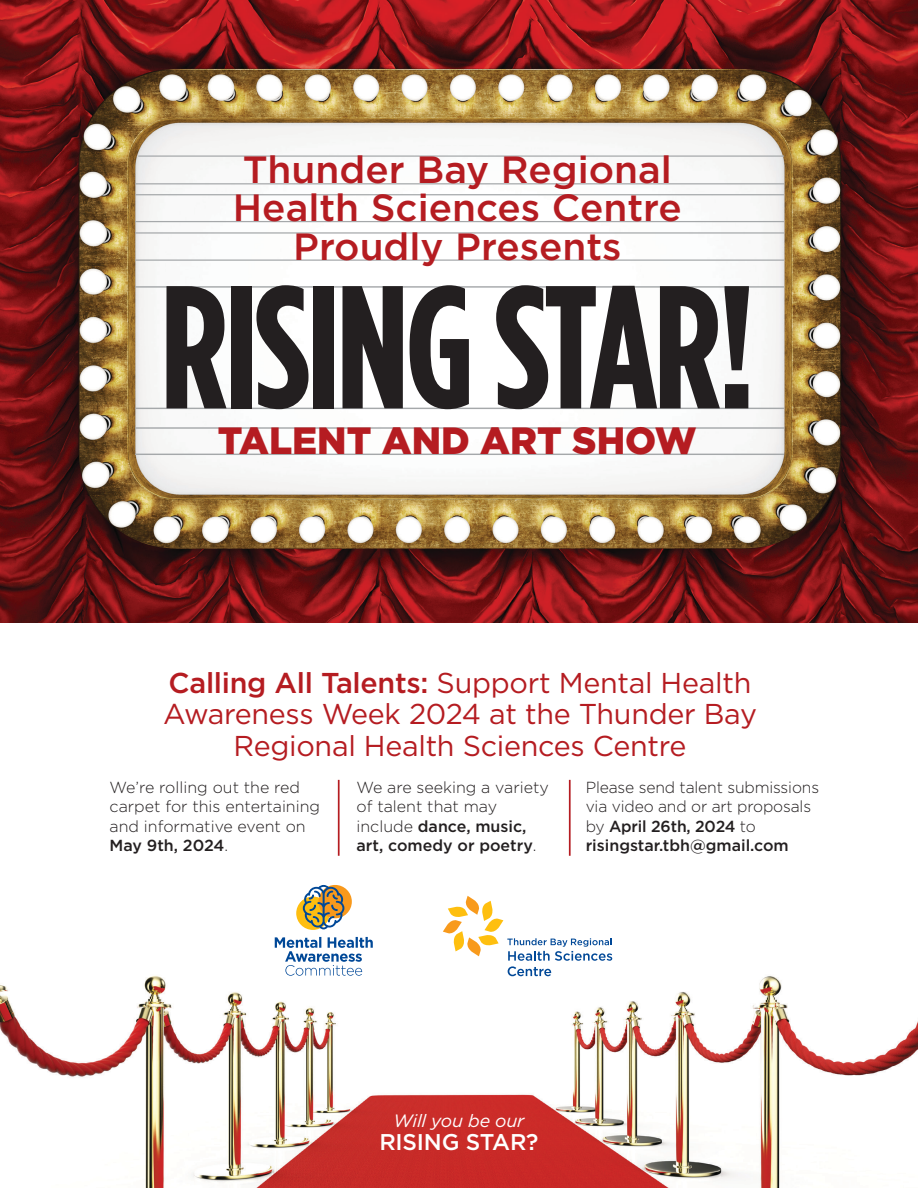
<style>
.page{position:relative;width:918px;height:1188px;background:#fff}
.page>*{position:absolute;margin:0;border:0;box-sizing:border-box;transform-origin:0 0}
.t1{font:700 174.6px "Gotham Condensed";letter-spacing:-.02em;color:#231f20}
.t2{font:500 37.95px/38.4px "Gotham";color:#b51c21;text-align:center}
.t3{font:900 37.95px "Gotham";color:#b51c21}
.t4{font:28.65px/31.3px "Gotham";letter-spacing:-.01em;color:#b51c21;text-align:center}
.t5{font:500 22.8px "Gotham";letter-spacing:-.01em;color:#fff}
.t6{font:italic 17.85px "Gotham";letter-spacing:-.01em;color:#fff}
.t7{font:300 16.05px/19.5px "Gotham";color:#231f20}
.s1{font-weight:500}
</style>
<div class="page">
<img style="left:0;top:929px;width:918px;height:259px">
<img style="left:0;top:0;width:918px;height:622px">
<svg style="left:443px;top:896px;width:169px;height:80px"></svg>
<hr style="left:135px;top:408px;width:649px;height:1px;background:#a5a8aa">
<hr style="left:135px;top:286px;width:649px;height:2px;background:#a5a8aa">
<hr style="left:135px;top:260px;width:649px;height:1px;background:#a5a8aa">
<hr style="left:135px;top:232px;width:649px;height:2px;background:#a5a8aa">
<hr style="left:135px;top:427px;width:649px;height:2px;background:#a5a8aa">
<hr style="left:135px;top:454px;width:649px;height:1px;background:#a5a8aa">
<hr style="left:135px;top:221px;width:649px;height:1px;background:#a5a8aa">
<hr style="left:135px;top:194px;width:649px;height:1px;background:#a5a8aa">
<hr style="left:135px;top:183px;width:649px;height:1px;background:#a5a8aa">
<hr style="left:138px;top:155px;width:646px;height:2px;background:#a5a8aa">
<hr style="left:338px;top:780px;width:2px;height:76px;background:#b51c21">
<hr style="left:569px;top:780px;width:2px;height:76px;background:#b51c21">
<div style="left:296px;top:897px;width:34px;height:33px;background:#febe10;border-radius:50%"></div>
<div style="left:318px;top:885px;width:34px;height:33px;background:#f8991c;border-radius:50%"></div>
<svg style="left:275px;top:937px;width:98px;height:39px"></svg>
<svg style="left:303px;top:885px;width:41px;height:44px"></svg>
<p class="t2" style="left:233px;top:149px;width:450px">Thunder Bay Regional<br>Health Sciences Centre<br>Proudly Presents</p>
<p class="t1" style="left:160px;top:245px;width:597px">RISING STAR!</p>
<p class="t3" style="left:218px;top:415px;width:481px">TALENT AND ART SHOW</p>
<p class="t4" style="left:163px;top:667px;width:595px"><span class="s1">Calling All Talents:</span> Support Mental Health<br>Awareness Week 2024 at the Thunder Bay<br>Regional Health Sciences Centre</p>
<p class="t7" style="left:110px;top:777px;width:212px">We’re rolling out the red carpet for this entertaining and informative event on<br><span class="s1">May 9th, 2024</span>.</p>
<p class="t7" style="left:586px;top:777px;width:235px">Please send talent submissions via video and or art proposals by <span class="s1">April 26th, 2024</span> to <span class="s1">risingstar.tbh@gmail.com</span></p>
<p class="t7" style="left:357px;top:777px;width:194px">We are seeking a variety of talent that may include <span class="s1">dance, music, art, comedy or poetry</span>.</p>
<p class="t6" style="left:394px;top:1109px;width:132px">Will you be our</p>
<p class="t5" style="left:379px;top:1129px;width:161px">RISING STAR?</p>
</div>
